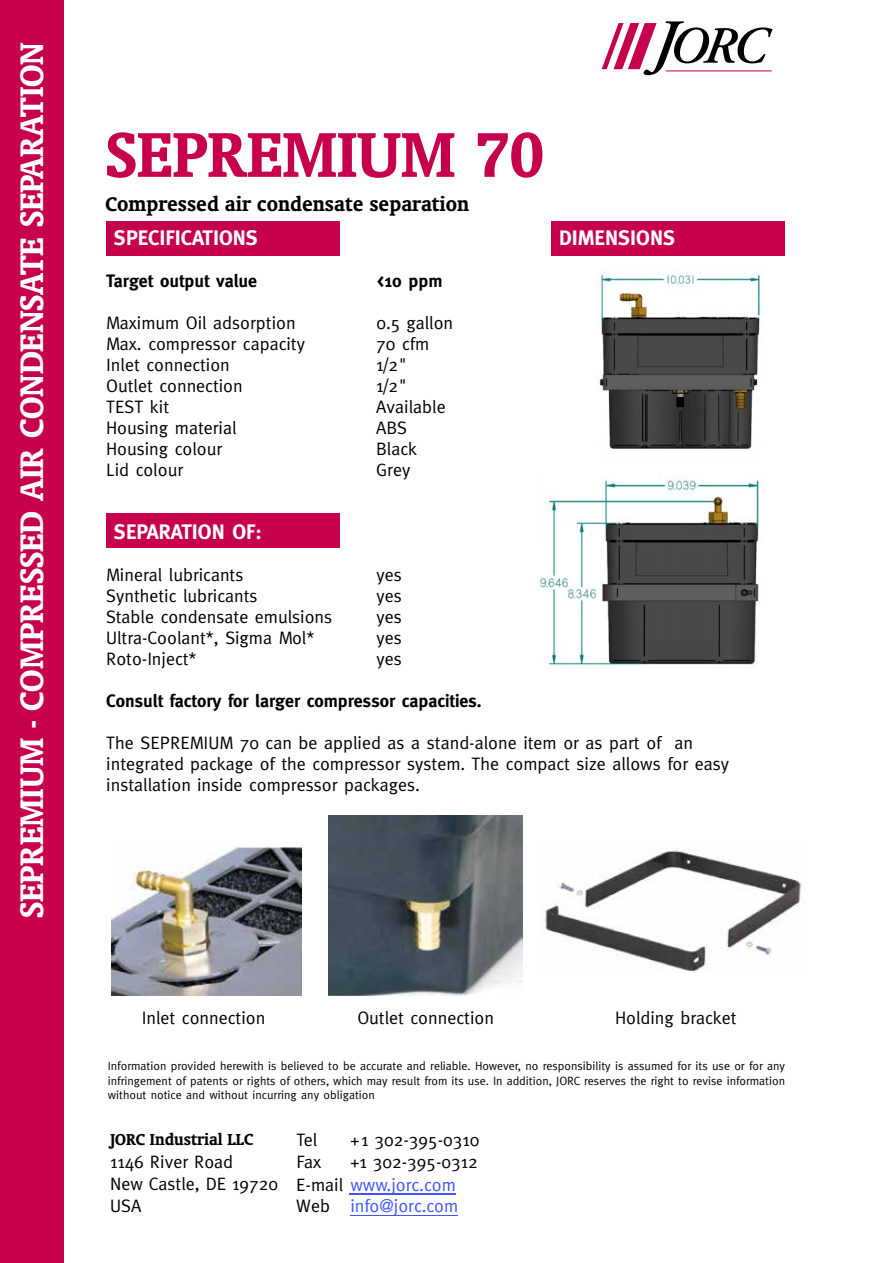
<style>
.page{position:relative;width:893px;height:1263px;background:#fff}
.page>*{position:absolute;margin:0;border:0;box-sizing:border-box;transform-origin:0 0}
.t1{font:700 72px "Oranda BT";color:#c6004c}
.t2{font:700 37.2px "Oranda BT";color:#fff}
.t3{font:700 22.5px "Oranda BT";color:#000}
.t4{font:700 21px "Meta";color:#fff}
.t5{font:18px/21px "Meta";color:#000}
.t6{font:700 18px "Meta";color:#000}
.t7{font:18px "Meta";color:#4055ff}
.t8{font:700 18px "Oranda BT";color:#000}
.t9{font:12px/14.4px "Meta";color:#000;text-align:justify}
.s1{color:#000}
</style>
<div class="page">
<div style="left:106px;top:221px;width:234px;height:35px;background:#c6004c"></div>
<div style="left:106px;top:513px;width:234px;height:35px;background:#c6004c"></div>
<div style="left:551px;top:221px;width:234px;height:35px;background:#c6004c"></div>
<svg style="left:602px;top:21px;width:171px;height:54px"></svg>
<hr style="left:666px;top:71px;width:106px;height:1px;background:#c6004c">
<hr style="left:350px;top:1215px;width:108px;height:1px;background:#4055ff">
<hr style="left:349px;top:1193px;width:107px;height:1px;background:#4055ff">
<div style="left:0;top:0;width:64px;height:1263px;background:#c6004c"></div>
<img style="left:328px;top:815px;width:195px;height:181px">
<img style="left:545px;top:850px;width:257px;height:123px">
<img style="left:111px;top:847px;width:191px;height:148px">
<img style="left:599px;top:271px;width:163px;height:178px">
<img style="left:539px;top:472px;width:220px;height:196px">
<h2 class="t2" style="left:9px;top:918px;width:878px;rotate:-90deg">SEPREMIUM - COMPRESSED AIR CONDENSATE SEPARATION</h2>
<h1 class="t1" style="left:106px;top:112px;width:440px">SEPREMIUM 70</h1>
<p class="t3" style="left:106px;top:191px;width:365px">Compressed air condensate separation</p>
<p class="t4" style="left:114px;top:225px;width:145px">SPECIFICATIONS</p>
<p class="t6" style="left:106px;top:270px;width:152px">Target output value</p>
<p class="t5" style="left:106px;top:312px;width:200px">Maximum Oil adsorption<br>Max. compressor capacity<br>Inlet connection<br>Outlet connection<br>TEST kit<br>Housing material<br>Housing colour<br>Lid colour</p>
<p class="t6" style="left:376px;top:270px;width:68px">&lt;10 ppm</p>
<p class="t5" style="left:376px;top:312px;width:78px">0.5 gallon<br>70 cfm<br>1/2"<br>1/2"<br>Available<br>ABS<br>Black<br>Grey</p>
<p class="t4" style="left:559px;top:225px;width:118px">DIMENSIONS</p>
<p class="t4" style="left:114px;top:519px;width:150px">SEPARATION OF:</p>
<p class="t5" style="left:106px;top:564px;width:227px">Mineral lubricants<br>Synthetic lubricants<br>Stable condensate emulsions<br>Ultra-Coolant*, Sigma Mol*<br>Roto-Inject*</p>
<p class="t5" style="left:376px;top:564px;width:27px;text-align:justify">yes yes yes yes yes</p>
<p class="t6" style="left:106px;top:690px;width:377px">Consult factory for larger compressor capacities.</p>
<p class="t5" style="left:106px;top:732px;width:624px">The SEPREMIUM 70 can be applied as a stand-alone item or as part of an integrated package of the compressor system. The compact size allows for easy installation inside compressor packages.</p>
<p class="t5" style="left:142px;top:1007px;width:125px">Inlet connection</p>
<p class="t5" style="left:357px;top:1007px;width:138px">Outlet connection</p>
<p class="t5" style="left:615px;top:1007px;width:123px">Holding bracket</p>
<p class="t9" style="left:108px;top:1059px;width:679px">Information provided herewith is believed to be accurate and reliable. However, no responsibility is assumed for its use or for any infringement of patents or rights of others, which may result from its use. In addition, JORC reserves the right to revise information without notice and without incurring any obligation</p>
<p class="t8" style="left:110px;top:1128px;width:145px">JORC Industrial LLC</p>
<p class="t5" style="left:110px;top:1150px;width:169px;line-height:22px">1146 River Road<br>New Castle, DE 19720<br>USA</p>
<p class="t5" style="left:296px;top:1129px;width:26px;line-height:21.6px">Tel<br>Fax</p>
<p class="t5" style="left:351px;top:1129px;width:130px">+1 302-395-0310</p>
<p class="t5" style="left:351px;top:1151px;width:129px">+1 302-395-0312</p>
<p class="t7" style="left:296px;top:1174px;width:161px"><span class="s1">E-mail</span> www.jorc.com</p>
<p class="t7" style="left:296px;top:1195px;width:163px"><span class="s1">Web</span> info@jorc.com</p>
</div>
